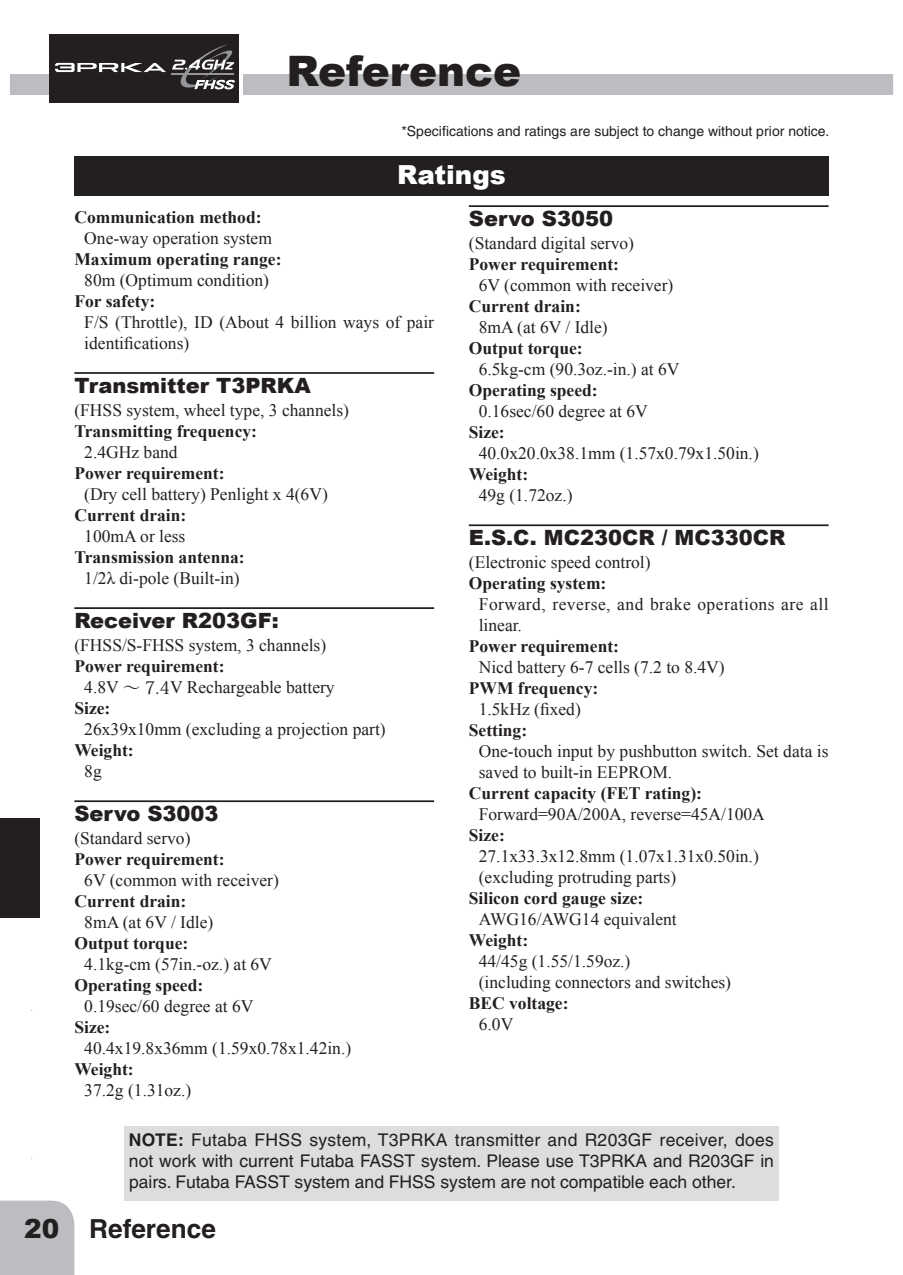
<style>
.page{position:relative;width:903px;height:1275px;background:#fff}
.page>*{position:absolute;margin:0;border:0;box-sizing:border-box;transform-origin:0 0}
.t1{font:900 42px "Arial";color:#231f20}
.t2{font:700 26.25px "Helvetica";color:#231f20}
.t3{font:900 26.25px "Arial";color:#fff}
.t4{font:900 21px "Arial";color:#231f20}
.t5{font:17.5px/21px "Times New Roman";color:#231f20}
.t6{font:700 17.5px "Times New Roman";color:#231f20}
.t7{font:17.5px/21px "Helvetica";color:#231f20;text-align:justify}
.t8{font:17.5px/21px "Times New Roman";letter-spacing:.025em;color:#231f20}
.t9{font:14px "Helvetica";color:#231f20}
.s1{font-family:"Koz Min Pro"}
.s2{font-weight:700}
.s3{font-family:"Arial";font-weight:900}
</style>
<div class="page">
<div style="left:0;top:1201px;width:74px;height:74px;background:#bcbdc0"></div>
<div style="left:0;top:819px;width:40px;height:99px;background:#231f20"></div>
<div style="left:10px;top:74px;width:883px;height:21px;background:#bcbdc0"></div>
<div style="left:74px;top:156px;width:754px;height:40px;background:#231f20"></div>
<hr style="left:74px;top:372px;width:360px;height:2px;background:#231f20">
<hr style="left:74px;top:607px;width:360px;height:2px;background:#231f20">
<hr style="left:74px;top:800px;width:360px;height:2px;background:#231f20">
<hr style="left:469px;top:205px;width:359px;height:2px;background:#231f20">
<hr style="left:469px;top:524px;width:359px;height:2px;background:#231f20">
<div style="left:53px;top:38px;width:189px;height:68px;background:#fff"></div>
<div style="left:50px;top:35px;width:189px;height:68px;background:#231f20"></div>
<hr style="left:171px;top:73px;width:63px;height:2px;background:#939598">
<svg style="left:172px;top:44px;width:63px;height:46px"></svg>
<svg style="left:55px;top:63px;width:111px;height:9px"></svg>
<div style="left:124px;top:1126px;width:655px;height:74px;background:#dcdddf"></div>
<h1 class="t1" style="left:286px;top:40px;width:236px">Reference</h1>
<p class="t9" style="left:401px;top:123px;width:429px">*Specifications and ratings are subject to change without prior notice.</p>
<h2 class="t3" style="left:397px;top:155px;width:110px">Ratings</h2>
<p class="t6" style="left:74px;top:205px;width:189px">Communication method:</p>
<p class="t5" style="left:84px;top:227px;width:189px">One-way operation system</p>
<p class="t6" style="left:74px;top:247px;width:209px">Maximum operating range:</p>
<p class="t5" style="left:84px;top:269px;width:186px">80m (Optimum condition)</p>
<p class="t6" style="left:74px;top:289px;width:82px">For safety:</p>
<p class="t5" style="left:84px;top:311px;width:351px">F/S (Throttle), ID (About 4 billion ways of pair identifications)</p>
<p class="t4" style="left:74px;top:370px;width:238px">Transmitter T3PRKA</p>
<p class="t5" style="left:74px;top:399px;width:276px">(FHSS system, wheel type, 3 channels)</p>
<p class="t6" style="left:74px;top:419px;width:184px">Transmitting frequency:</p>
<p class="t5" style="left:84px;top:441px;width:95px">2.4GHz band</p>
<p class="t6" style="left:74px;top:461px;width:152px">Power requirement:</p>
<p class="t5" style="left:84px;top:483px;width:245px">(Dry cell battery) Penlight x 4(6V)</p>
<p class="t6" style="left:74px;top:503px;width:113px">Current drain:</p>
<p class="t5" style="left:84px;top:525px;width:103px">100mA or less</p>
<p class="t6" style="left:74px;top:545px;width:172px">Transmission antenna:</p>
<p class="t5" style="left:84px;top:567px;width:157px">1/2λ di-pole (Built-in)</p>
<p class="t4" style="left:74px;top:606px;width:206px">Receiver R203GF:</p>
<p class="t5" style="left:74px;top:634px;width:253px">(FHSS/S-FHSS system, 3 channels)</p>
<p class="t6" style="left:74px;top:654px;width:152px">Power requirement:</p>
<p class="t5" style="left:84px;top:676px;width:252px">4.8V <span class="s1">～ 7.4</span>V Rechargeable battery</p>
<p class="t6" style="left:74px;top:696px;width:37px">Size:</p>
<p class="t5" style="left:84px;top:718px;width:303px">26x39x10mm (excluding a projection part)</p>
<p class="t6" style="left:74px;top:738px;width:61px">Weight:</p>
<p class="t5" style="left:84px;top:760px;width:19px">8g</p>
<p class="t4" style="left:74px;top:799px;width:146px">Servo S3003</p>
<p class="t5" style="left:74px;top:828px;width:118px">(Standard servo)</p>
<p class="t6" style="left:74px;top:847px;width:152px">Power requirement:</p>
<p class="t5" style="left:84px;top:870px;width:196px">6V (common with receiver)</p>
<p class="t6" style="left:74px;top:889px;width:113px">Current drain:</p>
<p class="t5" style="left:84px;top:912px;width:130px">8mA (at 6V / Idle)</p>
<p class="t6" style="left:74px;top:931px;width:115px">Output torque:</p>
<p class="t5" style="left:84px;top:954px;width:189px">4.1kg-cm (57in.-oz.) at 6V</p>
<p class="t6" style="left:74px;top:973px;width:130px">Operating speed:</p>
<p class="t5" style="left:84px;top:996px;width:171px">0.19sec/60 degree at 6V</p>
<p class="t6" style="left:74px;top:1015px;width:37px">Size:</p>
<p class="t5" style="left:84px;top:1038px;width:268px">40.4x19.8x36mm (1.59x0.78x1.42in.)</p>
<p class="t6" style="left:74px;top:1057px;width:61px">Weight:</p>
<p class="t5" style="left:84px;top:1080px;width:108px">37.2g (1.31oz.)</p>
<p class="t4" style="left:469px;top:204px;width:146px">Servo S3050</p>
<p class="t5" style="left:469px;top:233px;width:167px">(Standard digital servo)</p>
<p class="t6" style="left:469px;top:252px;width:152px">Power requirement:</p>
<p class="t5" style="left:479px;top:275px;width:196px">6V (common with receiver)</p>
<p class="t6" style="left:469px;top:294px;width:113px">Current drain:</p>
<p class="t5" style="left:479px;top:317px;width:130px">8mA (at 6V / Idle)</p>
<p class="t6" style="left:469px;top:336px;width:115px">Output torque:</p>
<p class="t5" style="left:479px;top:359px;width:202px">6.5kg-cm (90.3oz.-in.) at 6V</p>
<p class="t6" style="left:469px;top:378px;width:130px">Operating speed:</p>
<p class="t5" style="left:479px;top:401px;width:171px">0.16sec/60 degree at 6V</p>
<p class="t6" style="left:469px;top:420px;width:37px">Size:</p>
<p class="t5" style="left:479px;top:443px;width:281px">40.0x20.0x38.1mm (1.57x0.79x1.50in.)</p>
<p class="t6" style="left:469px;top:462px;width:61px">Weight:</p>
<p class="t5" style="left:479px;top:485px;width:95px">49g (1.72oz.)</p>
<p class="t4" style="left:469px;top:523px;width:318px">E.S.C. MC230CR / MC330CR</p>
<p class="t5" style="left:469px;top:552px;width:183px">(Electronic speed control)</p>
<p class="t6" style="left:469px;top:571px;width:139px">Operating system:</p>
<p class="t8" style="left:479px;top:594px;width:351px">Forward, reverse, and brake operations are all linear.</p>
<p class="t6" style="left:469px;top:634px;width:152px">Power requirement:</p>
<p class="t5" style="left:479px;top:657px;width:247px">Nicd battery 6-7 cells (7.2 to 8.4V)</p>
<p class="t6" style="left:469px;top:676px;width:131px">PWM frequency:</p>
<p class="t5" style="left:479px;top:699px;width:104px">1.5kHz (fixed)</p>
<p class="t6" style="left:469px;top:718px;width:60px">Setting:</p>
<p class="t5" style="left:479px;top:741px;width:351px">One-touch input by pushbutton switch. Set data is saved to built-in EEPROM.</p>
<p class="t6" style="left:469px;top:781px;width:235px">Current capacity (FET rating):</p>
<p class="t5" style="left:479px;top:804px;width:288px">Forward=90A/200A, reverse=45A/100A</p>
<p class="t6" style="left:469px;top:823px;width:37px">Size:</p>
<p class="t5" style="left:479px;top:846px;width:281px">27.1x33.3x12.8mm (1.07x1.31x0.50in.) (excluding protruding parts)</p>
<p class="t6" style="left:469px;top:886px;width:176px">Silicon cord gauge size:</p>
<p class="t5" style="left:479px;top:909px;width:199px">AWG16/AWG14 equivalent</p>
<p class="t6" style="left:469px;top:928px;width:61px">Weight:</p>
<p class="t5" style="left:479px;top:951px;width:254px">44/45g (1.55/1.59oz.)<br>(including connectors and switches)</p>
<p class="t6" style="left:469px;top:991px;width:101px">BEC voltage:</p>
<p class="t5" style="left:479px;top:1014px;width:36px">6.0V</p>
<p class="t7" style="left:129px;top:1129px;width:646px"><span class="s2">NOTE:</span> Futaba FHSS system, T3PRKA transmitter and R203GF receiver, does not work with current Futaba FASST system. Please use T3PRKA and R203GF in pairs. Futaba FASST system and FHSS system are not compatible each other.</p>
<h2 class="t2" style="left:24px;top:1213px;width:193px"><span class="s3">20</span> Reference</h2>
</div>
